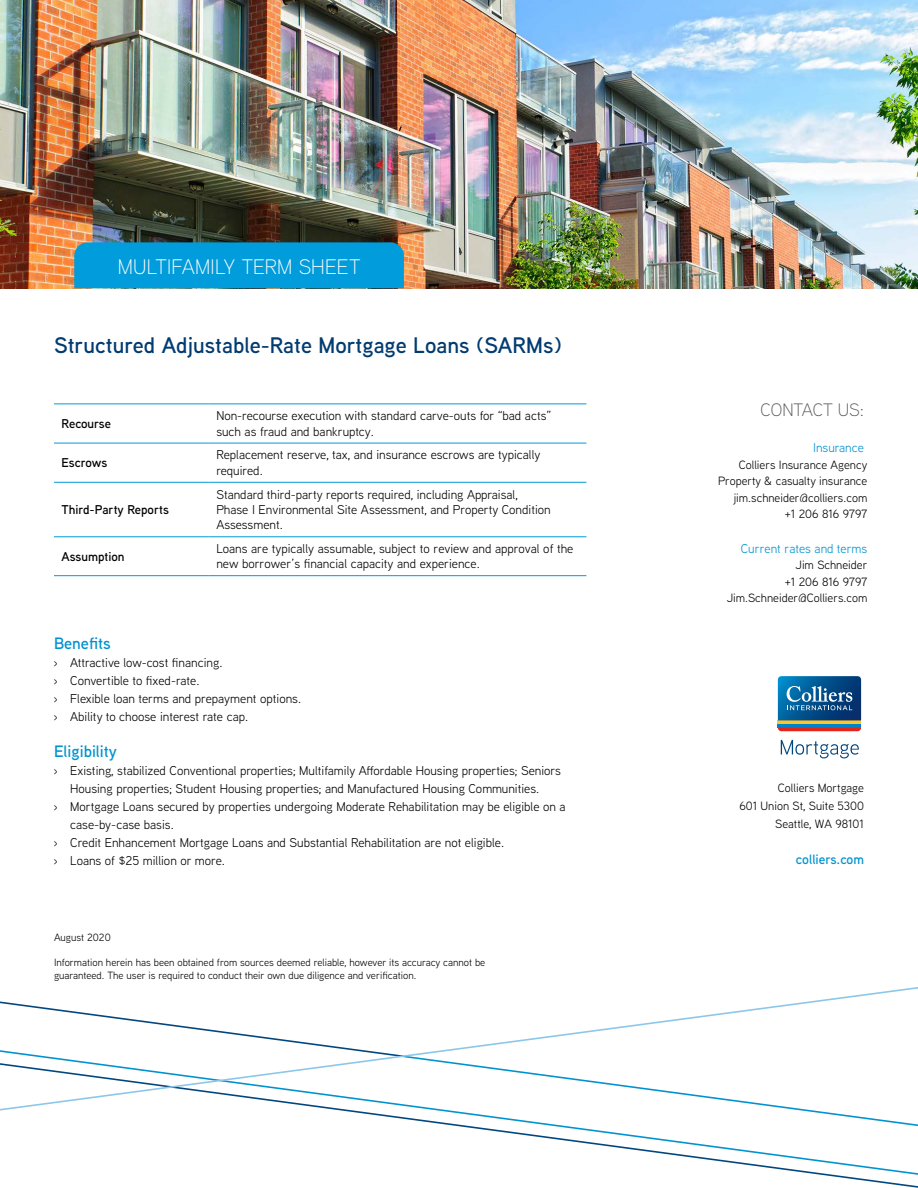
<style>
.page{position:relative;width:918px;height:1188px;background:#fff}
.page>*{position:absolute;margin:0;border:0;box-sizing:border-box;transform-origin:0 0}
.t1{font:600 22.5px "Aaux Next";color:#003b71}
.t2{font:300 21px "Aaux Next";letter-spacing:-.005em;color:#fff}
.t3{font:300 18px "Aaux Next";letter-spacing:-.01em;color:#58595b}
.t4{font:600 16.5px "Aaux Next";color:#0093d0}
.t5{font:600 13.5px "Aaux Next";color:#0093d0}
.t6{font:12.75px/15.3px "Aaux Next";color:#000}
.t7{font:600 12.75px "Aaux Next";color:#000}
.t8{font:12.75px "Aaux Next";color:#0093d0}
.t9{font:12px/16.4px "Aaux Next";color:#000;text-align:right}
.t10{font:10.5px/12.6px "Aaux Next";color:#000}
</style>
<div class="page">
<svg style="left:781px;top:740px;width:78px;height:18px"></svg>
<svg style="left:777px;top:676px;width:85px;height:56px;background:#3e6e91"></svg>
<img style="left:0;top:0;width:918px;height:288px">
<div style="left:74px;top:242px;width:330px;height:46px;background:#009cdb"></div>
<svg style="left:360px;top:1113px;width:558px;height:75px"></svg>
<svg style="left:0;top:987px;width:918px;height:126px"></svg>
<hr style="left:54px;top:404px;width:155px;height:1px;background:#009cdb">
<hr style="left:209px;top:404px;width:377px;height:1px;background:#009cdb">
<hr style="left:54px;top:443px;width:155px;height:1px;background:#009cdb">
<hr style="left:209px;top:443px;width:377px;height:1px;background:#009cdb">
<hr style="left:54px;top:482px;width:155px;height:1px;background:#009cdb">
<hr style="left:209px;top:482px;width:377px;height:1px;background:#009cdb">
<hr style="left:54px;top:536px;width:155px;height:1px;background:#009cdb">
<hr style="left:209px;top:536px;width:377px;height:1px;background:#009cdb">
<hr style="left:54px;top:575px;width:155px;height:1px;background:#009cdb">
<hr style="left:209px;top:575px;width:377px;height:1px;background:#009cdb">
<h2 class="t2" style="left:118px;top:253px;width:244px">MULTIFAMILY TERM SHEET</h2>
<h1 class="t1" style="left:54px;top:330px;width:509px">Structured Adjustable-Rate Mortgage Loans (SARMs)</h1>
<p class="t7" style="left:62px;top:415px;width:51px">Recourse</p>
<p class="t6" style="left:216px;top:408px;width:337px">Non-recourse execution with standard carve-outs for “bad acts” such as fraud and bankruptcy.</p>
<p class="t7" style="left:62px;top:454px;width:47px">Escrows</p>
<p class="t6" style="left:216px;top:447px;width:326px">Replacement reserve, tax, and insurance escrows are typically required.</p>
<p class="t7" style="left:62px;top:501px;width:109px">Third-Party Reports</p>
<p class="t6" style="left:216px;top:486px;width:336px">Standard third-party reports required, including Appraisal,<br>Phase I Environmental Site Assessment, and Property Condition<br>Assessment.</p>
<p class="t7" style="left:62px;top:547px;width:65px">Assumption</p>
<p class="t6" style="left:216px;top:541px;width:359px">Loans are typically assumable, subject to review and approval of the new borrower’s financial capacity and experience.</p>
<p class="t4" style="left:54px;top:632px;width:58px">Benefits</p>
<p class="t6" style="left:54px;top:654px;width:249px;line-height:18px">› Attractive low-cost financing.<br>› Convertible to fixed-rate.<br>› Flexible loan terms and prepayment options. › Ability to choose interest rate cap.</p>
<p class="t4" style="left:54px;top:740px;width:65px">Eligibility</p>
<p class="t6" style="left:54px;top:763px;width:508px">› Existing, stabilized Conventional properties; Multifamily Affordable Housing properties; Seniors</p>
<p class="t6" style="left:70px;top:781px;width:471px">Housing properties; Student Housing properties; and Manufactured Housing Communities.</p>
<p class="t6" style="left:54px;top:799px;width:513px">› Mortgage Loans secured by properties undergoing Moderate Rehabilitation may be eligible on a</p>
<p class="t6" style="left:70px;top:817px;width:105px">case-by-case basis.</p>
<p class="t6" style="left:54px;top:835px;width:452px">› Credit Enhancement Mortgage Loans and Substantial Rehabilitation are not eligible.</p>
<p class="t6" style="left:54px;top:853px;width:173px">› Loans of $25 million or more.</p>
<p class="t10" style="left:54px;top:931px;width:58px">August 2020</p>
<p class="t10" style="left:54px;top:956px;width:433px">Information herein has been obtained from sources deemed reliable, however its accuracy cannot be guaranteed. The user is required to conduct their own due diligence and verification.</p>
<h3 class="t3" style="left:761px;top:398px;width:105px">CONTACT US:</h3>
<p class="t8" style="left:813px;top:439px;width:52px">Insurance</p>
<p class="t9" style="left:718px;top:456px;width:151px">Colliers Insurance Agency<br>Property &amp; casualty insurance jim.schneider@colliers.com<br>+1 206 816 9797</p>
<p class="t8" style="left:741px;top:540px;width:128px">Current rates and terms</p>
<p class="t9" style="left:727px;top:557px;width:142px">Jim Schneider<br>+1 206 816 9797<br>Jim.Schneider@Colliers.com</p>
<p class="t9" style="left:739px;top:779px;width:126px;line-height:17.9px">Colliers Mortgage<br>601 Union St, Suite 5300<br>Seattle, WA 98101</p>
<p class="t5" style="left:796px;top:850px;width:70px">colliers.com</p>
</div>
